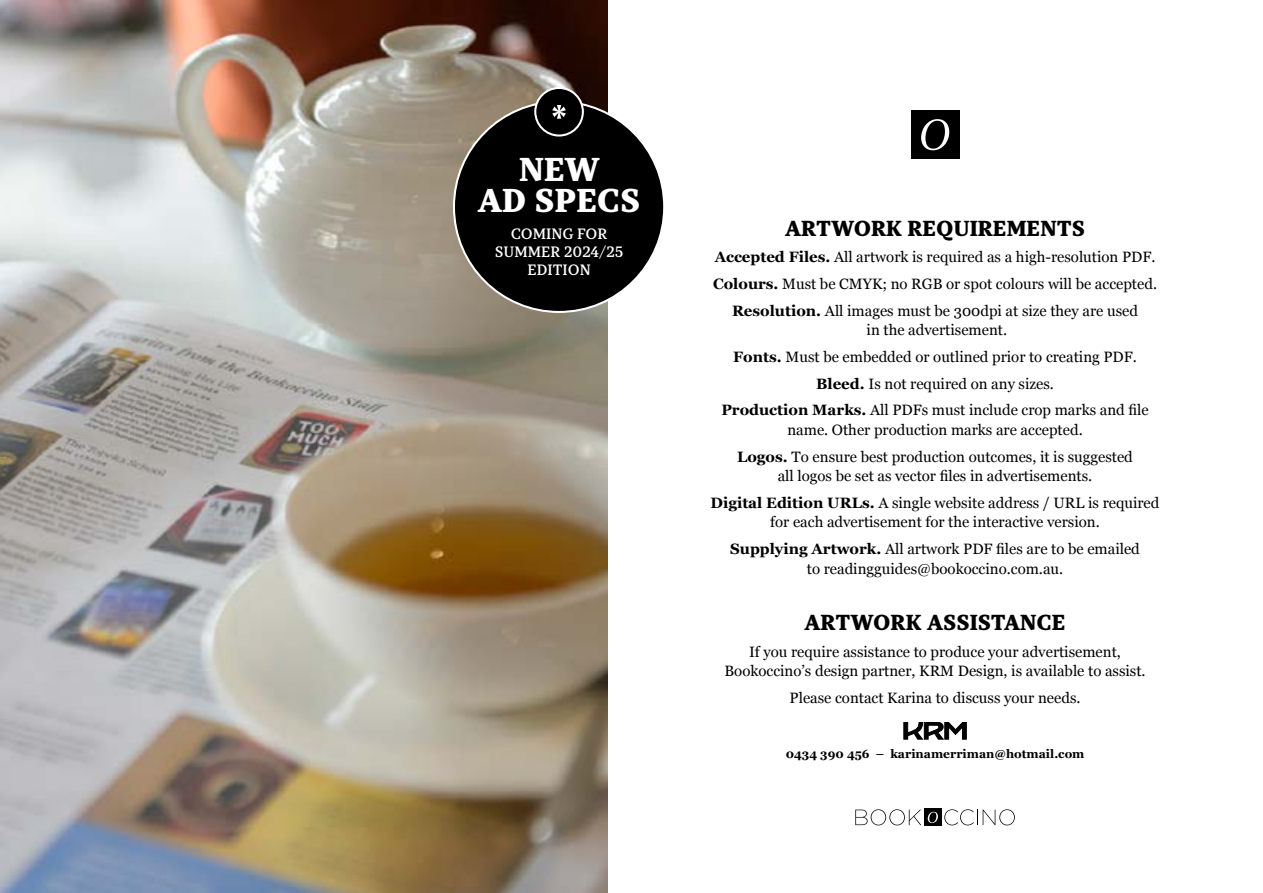
<style>
.page{position:relative;width:1263px;height:893px;background:#fff}
.page>*{position:absolute;margin:0;border:0;box-sizing:border-box;transform-origin:0 0}
.t1{font:600 54px "TT Tricks Trial";color:#fff}
.t2{font:800 33px/31.5px "TT Tricks Trial";color:#fff;text-align:center}
.t3{font:800 21.75px "TT Tricks Trial";color:#000}
.t4{font:15px/26.7px "Georgia";color:#000;text-align:center}
.t5{font:600 15px/18px "TT Tricks Trial";color:#fff;text-align:center}
.t6{font:700 12px "Georgia";color:#000}
.s1{font-weight:700}
</style>
<div class="page">
<img style="left:0;top:0;width:607px;height:893px">
<div style="left:911px;top:110px;width:48px;height:49px;background:#000"></div>
<svg style="left:921px;top:119px;width:28px;height:31px"></svg>
<svg style="left:903px;top:722px;width:64px;height:18px"></svg>
<svg style="left:855px;top:809px;width:66px;height:16px"></svg>
<svg style="left:944px;top:809px;width:71px;height:16px"></svg>
<div style="left:924px;top:809px;width:17px;height:17px;background:#000"></div>
<svg style="left:928px;top:812px;width:10px;height:11px"></svg>
<div style="left:454px;top:102px;width:210px;height:210px;background:#000;border-radius:50%"></div>
<div style="left:535px;top:88px;width:48px;height:48px;background:#000;border-radius:50%"></div>
<div style="left:534px;top:87px;width:50px;height:50px;border:2px solid #fff;border-radius:50%"></div>
<h1 class="t1" style="left:549px;top:91px;width:22px">*</h1>
<h2 class="t2" style="left:478px;top:154px;width:164px">NEW<br>AD SPECS</h2>
<p class="t5" style="left:495px;top:225px;width:130px">COMING FOR<br>SUMMER 2024/25<br>EDITION</p>
<h3 class="t3" style="left:785px;top:215px;width:301px">ARTWORK REQUIREMENTS</h3>
<p class="t4" style="left:713px;top:243px;width:445px"><span class="s1">Accepted Files.</span> All artwork is required as a high-resolution PDF.<br><span class="s1">Colours.</span> Must be CMYK; no RGB or spot colours will be accepted.<br><span class="s1">Resolution.</span> All images must be 300dpi at size they are used</p>
<p class="t4" style="left:721px;top:316px;width:429px">in the advertisement.<br><span class="s1">Fonts.</span> Must be embedded or outlined prior to creating PDF.<br><span class="s1">Bleed.</span> Is not required on any sizes.<br><span class="s1">Production Marks.</span> All PDFs must include crop marks and file</p>
<p class="t4" style="left:737px;top:416px;width:397px">name. Other production marks are accepted.<br><span class="s1">Logos.</span> To ensure best production outcomes, it is suggested</p>
<p class="t4" style="left:710px;top:462px;width:450px">all logos be set as vector files in advertisements.<br><span class="s1">Digital Edition URLs.</span> A single website address / URL is required</p>
<p class="t4" style="left:730px;top:508px;width:411px">for each advertisement for the interactive version.<br><span class="s1">Supplying Artwork.</span> All artwork PDF files are to be emailed</p>
<p class="t4" style="left:807px;top:554px;width:258px">to readingguides@bookoccino.com.au.</p>
<h3 class="t3" style="left:804px;top:609px;width:263px">ARTWORK ASSISTANCE</h3>
<p class="t4" style="left:724px;top:641px;width:423px;line-height:19.5px">If you require assistance to produce your advertisement,<br>Bookoccino’s design partner, KRM Design, is available to assist.</p>
<p class="t4" style="left:789px;top:684px;width:292px">Please contact Karina to discuss your needs.</p>
<p class="t6" style="left:786px;top:745px;width:300px">0434 390 456 – karinamerriman@hotmail.com</p>
</div>
